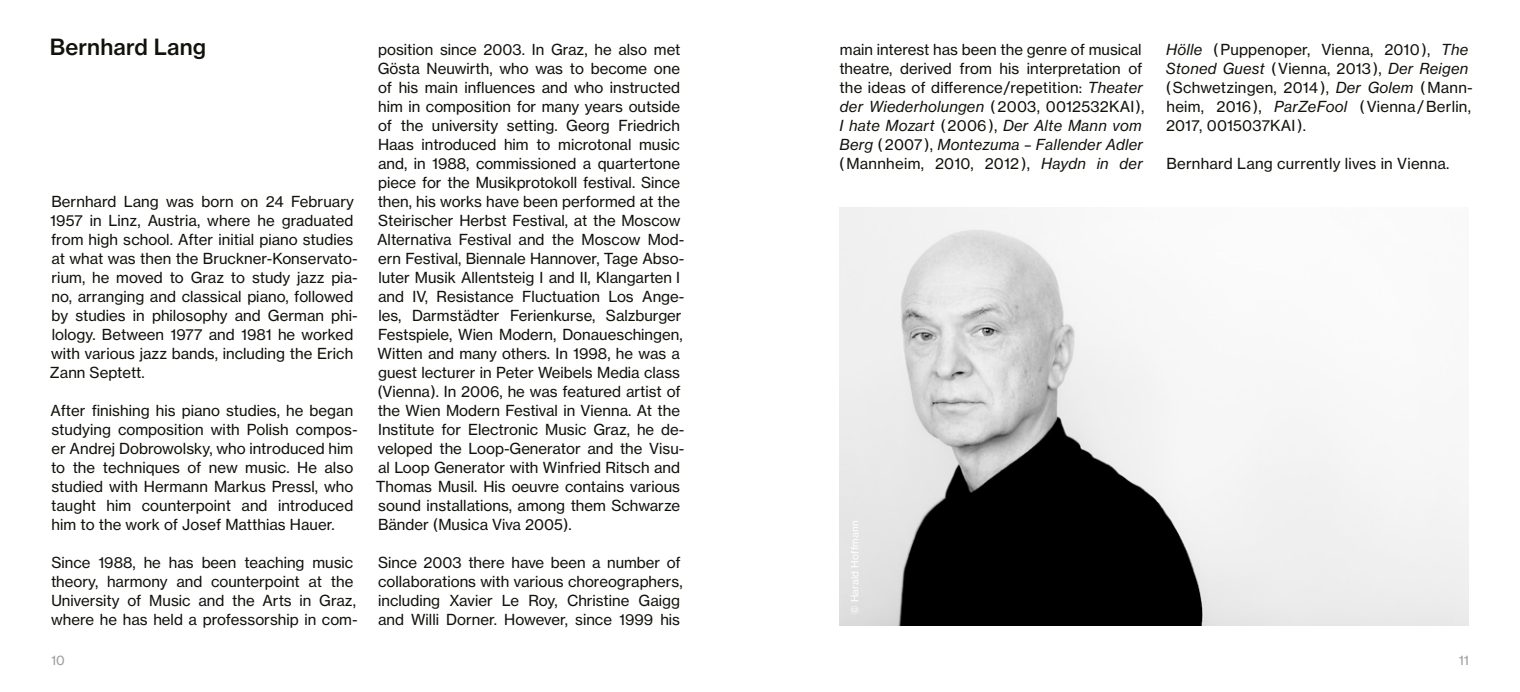
<style>
.page{position:relative;width:1520px;height:692px;background:#fff}
.page>*{position:absolute;margin:0;border:0;box-sizing:border-box;transform-origin:0 0}
.head_fließtext{font:22px "N Haas Grotesk TX Pro 65 Md";letter-spacing:.005em;color:#12120d}
.fließtext_englisch{font:15px/19px "N Haas Grotesk TX Pro 55 Rg";color:#12120d}
.t1{font:13px "N Haas Grotesk TX Pro 55 Rg";color:#9d9e9e}
.credits{font:10px "N Haas Grotesk TX Pro 55 Rg";letter-spacing:.02em;color:#fff}
.s1{font-family:"N Haas Grotesk TX Pro 56 It"}
</style>
<div class="page">
<img style="left:839px;top:207px;width:629px;height:418px">
<p class="head_fließtext" style="left:50px;top:33px;width:158px">Bernhard Lang</p>
<p class="fließtext_englisch" style="left:50px;top:192px;width:309px">Bernhard Lang was born on 24 February 1957 in Linz, Austria, where he graduated from high school. After initial piano studies at what was then the Bruckner-Konservato&shy;rium, he moved to Graz to study jazz pia&shy;no, arranging and classical piano, followed by studies in philosophy and German phi&shy;lology. Between 1977 and 1981 he worked with various jazz bands, including the Erich Zann Septett.</p>
<p class="fließtext_englisch" style="left:50px;top:401px;width:309px">After finishing his piano studies, he began studying composition with Polish compos&shy;er Andrej Dobrowolsky, who introduced him to the techniques of new music. He also studied with Hermann Markus Pressl, who taught him counterpoint and introduced him to the work of Josef Matthias Hauer.</p>
<p class="fließtext_englisch" style="left:51px;top:553px;width:308px">Since 1988, he has been teaching music theory, harmony and counterpoint at the University of Music and the Arts in Graz, where he has held a professorship in com-</p>
<p class="fließtext_englisch" style="left:376px;top:40px;width:310px">position since 2003. In Graz, he also met Gösta Neuwirth, who was to become one of his main influences and who instructed him in composition for many years outside of the university setting. Georg Friedrich Haas introduced him to microtonal music and, in 1988, commissioned a quartertone piece for the Musikprotokoll festival. Since then, his works have been performed at the Steirischer Herbst Festival, at the Moscow Alternativa Festival and the Moscow Mod&shy;ern Festival, Biennale Hannover, Tage Abso&shy;luter Musik Allentsteig I and II, Klangarten I and IV, Resistance Fluctuation Los Ange&shy;les, Darmstädter Ferienkurse, Salzburger Festspiele, Wien Modern, Donaueschingen, Witten and many others. In 1998, he was a guest lecturer in Peter Weibels Media class (Vienna). In 2006, he was featured artist of the Wien Modern Festival in Vienna. At the Institute for Electronic Music Graz, he de&shy;veloped the Loop-Generator and the Visu&shy;al Loop Generator with Winfried Ritsch and Thomas Musil. His oeuvre contains various sound installations, among them Schwarze Bänder (Musica Viva 2005).</p>
<p class="fließtext_englisch" style="left:378px;top:553px;width:306px">Since 2003 there have been a number of collaborations with various choreographers, including Xavier Le Roy, Christine Gaigg and Willi Dorner. However, since 1999 his</p>
<p class="fließtext_englisch" style="left:839px;top:40px;width:307px">main interest has been the genre of musical theatre, derived from his interpretation of the ideas of difference/repetition: <span class="s1">Theater der Wiederholungen</span> ( 2003, 0012532KAI), <span class="s1">I hate Mozart</span> ( 2006 ), <span class="s1">Der Alte Mann vom Berg</span> ( 2007 ), <span class="s1">Montezuma – Fallender Adler </span>( Mannheim, 2010, 2012 ), <span class="s1">Haydn in der</span></p>
<p class="fließtext_englisch" style="left:1165px;top:40px;width:308px"><span class="s1">Hölle</span> ( Puppenoper, Vienna, 2010 ), <span class="s1">The Stoned Guest</span> ( Vienna, 2013 ), <span class="s1">Der Reigen </span>( Schwetzingen, 2014 ), <span class="s1">Der Golem</span> ( Mann&shy;heim, 2016 ), <span class="s1">ParZeFool</span> ( Vienna / Berlin, 2017, 0015037KAI ).</p>
<p class="fließtext_englisch" style="left:1166px;top:154px;width:284px">Bernhard Lang currently lives in Vienna.</p>
<p class="credits" style="left:848px;top:614px;width:95px;rotate:-90deg">© Harald Hoffmann</p>
<p class="t1" style="left:51px;top:652px;width:15px">10</p>
<p class="t1" style="left:1458px;top:652px;width:12px">11</p>
</div>
